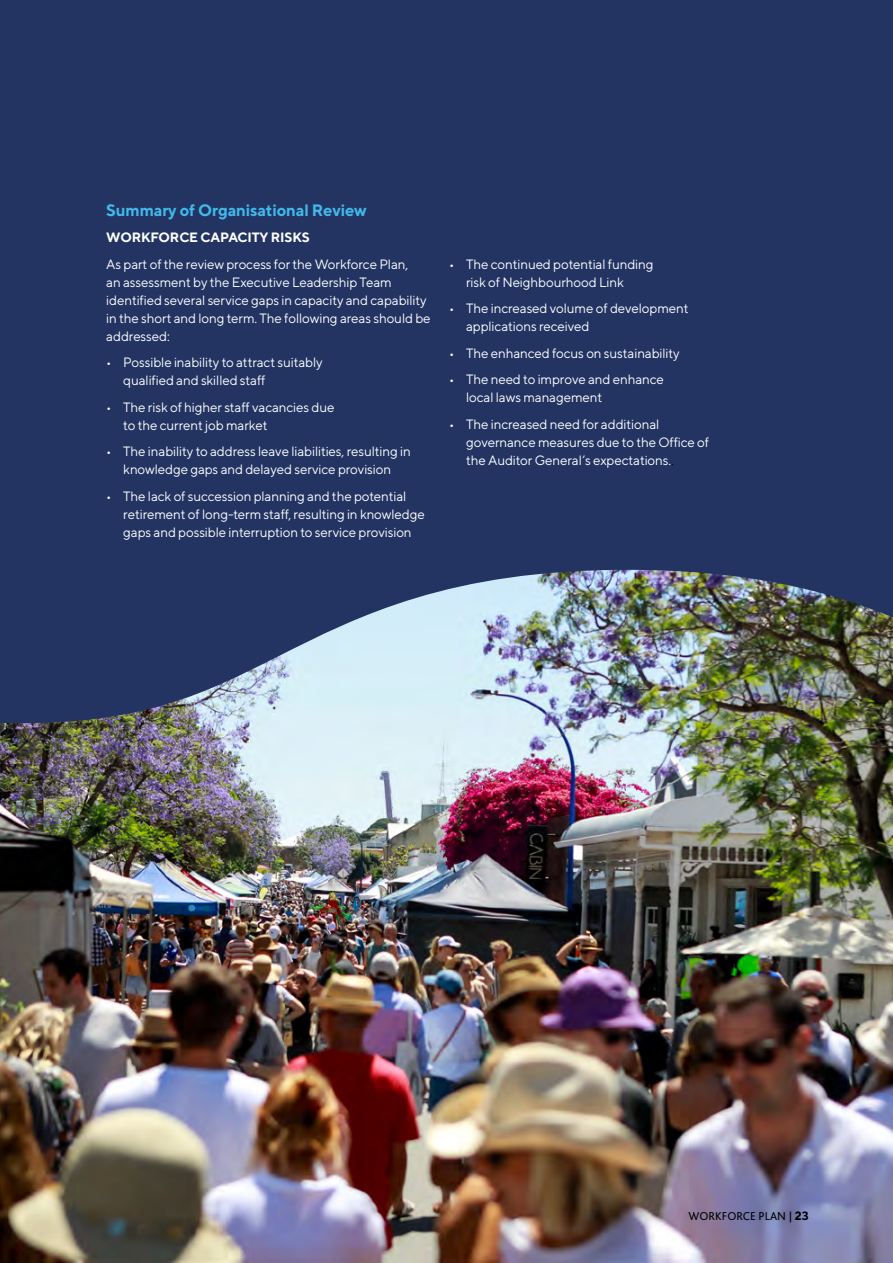
<style>
.page{position:relative;width:893px;height:1263px;background:#233463}
.page>*{position:absolute;margin:0;border:0;box-sizing:border-box;transform-origin:0 0}
.EF_H2{font:700 16.5px "TT Norms";letter-spacing:-.01em;color:#40baea}
.EF_body{font:13.5px/18px "TT Norms";letter-spacing:-.01em;color:#fff}
.EF_H3{font:700 13.5px "TT Norms";letter-spacing:-.01em;color:#fff}
.t1{font:12px "Bliss 2";color:#000}
.s1{color:#000}
.s2{font-family:"TT Norms";font-weight:500}
.s3{font-family:"TT Norms";font-weight:700}
</style>
<div class="page">
<img style="left:0;top:723px;width:893px;height:540px">
<img style="left:37px;top:570px;width:856px;height:153px">
<p class="EF_H2" style="left:106px;top:200px;width:262px">Summary of Organisational Review</p>
<p class="EF_H3" style="left:106px;top:229px;width:205px">WORKFORCE CAPACITY RISKS</p>
<p class="EF_body" style="left:106px;top:255px;width:326px">As part of the review process for the Workforce Plan,<br>an assessment by the Executive Leadership Team identified several service gaps in capacity and capability in the short and long term. The following areas should be addressed:</p>
<p class="EF_body" style="left:123px;top:353px;width:201px;text-indent:-17px">• Possible inability to attract suitably qualified and skilled staff</p>
<p class="EF_body" style="left:123px;top:398px;width:213px;text-indent:-17px">• The risk of higher staff vacancies due to the current job market</p>
<p class="EF_body" style="left:106px;top:442px;width:306px;text-align:center">• The inability to address leave liabilities, resulting in knowledge gaps and delayed service provision</p>
<p class="EF_body" style="left:123px;top:487px;width:303px;text-indent:-17px">• The lack of succession planning and the potential retirement of long-term staff, resulting in knowledge gaps and possible interruption to service provision</p>
<p class="EF_body" style="left:466px;top:255px;width:189px;text-indent:-17px">• The continued potential funding risk of Neighbourhood Link</p>
<p class="EF_body" style="left:466px;top:299px;width:224px;text-indent:-17px">• The increased volume of development applications received</p>
<p class="EF_body" style="left:449px;top:344px;width:232px">• The enhanced focus on sustainability</p>
<p class="EF_body" style="left:466px;top:370px;width:199px;text-indent:-17px">• The need to improve and enhance local laws management</p>
<p class="EF_body" style="left:466px;top:415px;width:244px;text-indent:-17px">• The increased need for additional governance measures due to the Office of the Auditor General’s expectations.<span class="s1">.</span></p>
<p class="t1" style="left:689px;top:1208px;width:122px">WORKFORCE PLAN <span class="s2">|</span> <span class="s3">23</span></p>
</div>
